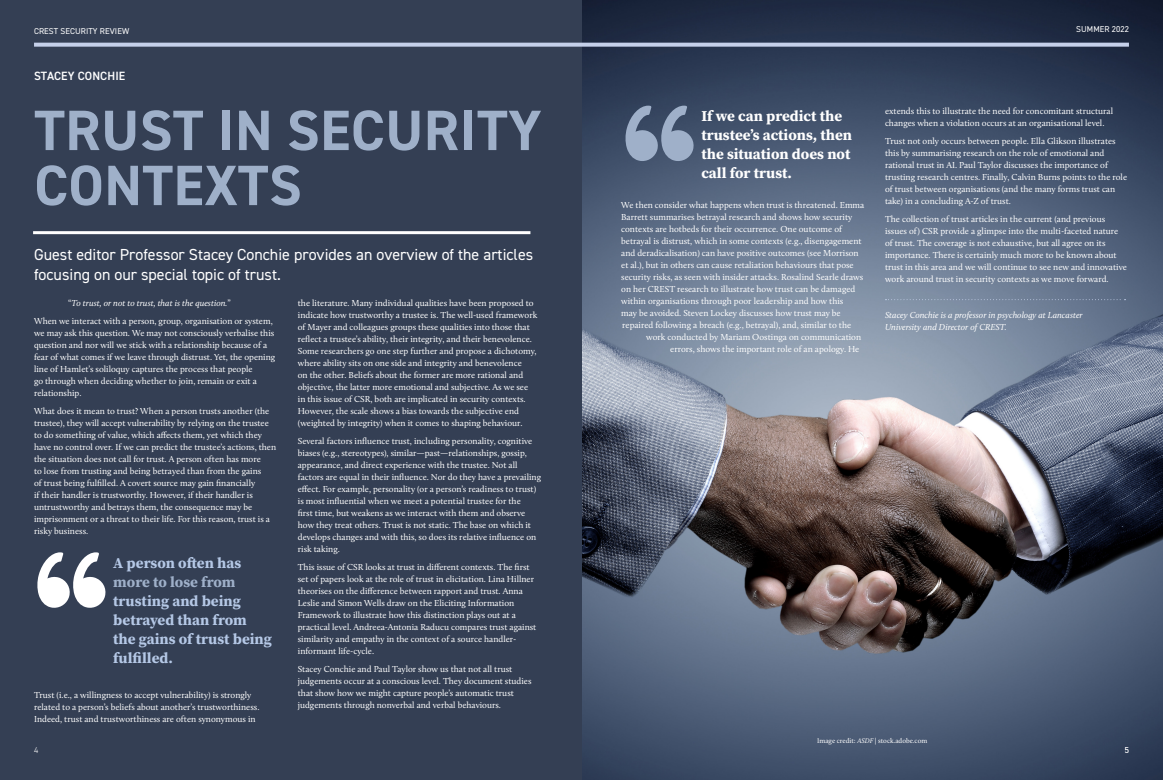
<style>
.page{position:relative;width:1163px;height:780px;background:#fff}
.page>*{position:absolute;margin:0;border:0;box-sizing:border-box;transform-origin:0 0}
.t1{font:700 57px/55px "DIN2014";letter-spacing:.01em;color:#9fb0c9}
.Intro_Para{font:16px/20px "DIN2014";color:#fff}
.t2{font:700 15px/19px "Source Serif Pro";color:#b5c8e6}
.CSR_quote{font:700 15px/19px "Source Serif Pro";color:#fff}
.Main_Text{font:600 12px "DIN2014";letter-spacing:.01em;color:#fff}
.Main_Text-2{font:9px/12px "Calluna";color:#fff}
.Main_Text-3{font:italic 9px/12px "Calluna";color:#fff}
.t3{font:8.5px "DIN2014";letter-spacing:.01em;color:#fff}
.t4{font:300 8.5px "DIN2014";color:#fff}
.Main_Text-4{font:7px "Calluna";color:#fff}
.s1{font-style:normal}
.s2{color:#9fb0c9}
.s3{font-style:italic}
</style>
<div class="page">
<img style="left:581px;top:0;width:581px;height:780px">
<div style="left:0;top:0;width:581px;height:780px;background:#343f54"></div>
<svg style="left:34px;top:43px;width:1094px;height:4px;background:#b8c3dc"></svg>
<hr style="left:33px;top:231px;width:497px;height:3px;background:#fff">
<svg style="left:885px;top:299px;width:240px;height:1px"></svg>
<svg style="left:37px;top:552px;width:68px;height:55px"></svg>
<svg style="left:625px;top:106px;width:68px;height:55px;background:#74859e"></svg>
<p class="t3" style="left:34px;top:25px;width:97px">CREST SECURITY REVIEW</p>
<p class="t3" style="left:1076px;top:24px;width:54px">SUMMER 2022</p>
<p class="Main_Text" style="left:34px;top:68px;width:93px">STACEY CONCHIE</p>
<p class="t1" style="left:34px;top:102px;width:508px">TRUST IN SECURITY<br>CONTEXTS</p>
<p class="Intro_Para" style="left:34px;top:244px;width:500px">Guest editor Professor Stacey Conchie provides an overview of the articles focusing on our special topic of trust.</p>
<p class="Main_Text-3" style="left:68px;top:297px;width:164px"><span class="s1">“</span>To trust, or not to trust, that is the question.<span class="s1">”</span></p>
<p class="Main_Text-2" style="left:34px;top:315px;width:243px">When we interact with a person, group, organisation or system, we may ask this question. We may not consciously verbalise this question and nor will we stick with a relationship because of a fear of what comes if we leave through distrust. Yet, the opening line of Hamlet’s soliloquy captures the process that people<br>go through when deciding whether to join, remain or exit a relationship.</p>
<p class="Main_Text-2" style="left:34px;top:405px;width:244px">What does it mean to trust? When a person trusts another (the trustee), they will accept vulnerability by relying on the trustee to do something of value, which affects them, yet which they have no control over. If we can predict the trustee’s actions, then the situation does not call for trust. A person often has more<br>to lose from trusting and being betrayed than from the gains<br>of trust being fulfilled. A covert source may gain financially<br>if their handler is trustworthy. However, if their handler is untrustworthy and betrays them, the consequence may be imprisonment or a threat to their life. For this reason, trust is a risky business.</p>
<p class="Main_Text-2" style="left:298px;top:297px;width:241px">the literature. Many individual qualities have been proposed to indicate how trustworthy a trustee is. The well-used framework of Mayer and colleagues groups these qualities into those that reflect a trustee’s ability, their integrity, and their benevolence.<br>Some researchers go one step further and propose a dichotomy, where ability sits on one side and integrity and benevolence<br>on the other. Beliefs about the former are more rational and objective, the latter more emotional and subjective. As we see in this issue of CSR, both are implicated in security contexts.<br>However, the scale shows a bias towards the subjective end (weighted by integrity) when it comes to shaping behaviour.</p>
<p class="Main_Text-2" style="left:298px;top:435px;width:245px">Several factors influence trust, including personality, cognitive biases (e.g., stereotypes), similar—past—relationships, gossip, appearance, and direct experience with the trustee. Not all factors are equal in their influence. Nor do they have a prevailing effect. For example, personality (or a person’s readiness to trust) is most influential when we meet a potential trustee for the<br>first time, but weakens as we interact with them and observe how they treat others. Trust is not static. The base on which it develops changes and with this, so does its relative influence on risk taking.</p>
<p class="Main_Text-2" style="left:298px;top:561px;width:240px">This issue of CSR looks at trust in different contexts. The first set of papers look at the role of trust in elicitation. Lina Hillner theorises on the difference between rapport and trust. Anna Leslie and Simon Wells draw on the Eliciting Information Framework to illustrate how this distinction plays out at a practical level. Andreea-Antonia Raducu compares trust against similarity and empathy in the context of a source handler&shy;informant life-cycle.</p>
<p class="Main_Text-2" style="left:298px;top:663px;width:235px">Stacey Conchie and Paul Taylor show us that not all trust judgements occur at a conscious level. They document studies that show how we might capture people’s automatic trust judgements through nonverbal and verbal behaviours.</p>
<p class="t2" style="left:113px;top:553px;width:160px">A person often has <span class="s2">more to lose from </span>trusting and being betrayed than from the gains of trust being fulfilled.</p>
<p class="Main_Text-2" style="left:34px;top:689px;width:227px">Trust (i.e., a willingness to accept vulnerability) is strongly related to a person’s beliefs about another’s trustworthiness.<br>Indeed, trust and trustworthiness are often synonymous in</p>
<p class="CSR_quote" style="left:701px;top:106px;width:152px">If we can predict the trustee’s actions, then the situation does not call for trust.</p>
<p class="Main_Text-2" style="left:621px;top:199px;width:245px">We then consider what happens when trust is threatened. Emma</p>
<p class="Main_Text-2" style="left:621px;top:211px;width:232px">Barrett summarises betrayal research and shows how security</p>
<p class="Main_Text-2" style="left:621px;top:223px;width:222px">contexts are hotbeds for their occurrence. One outcome of</p>
<p class="Main_Text-2" style="left:621px;top:235px;width:242px">betrayal is distrust, which in some contexts (e.g., disengagement</p>
<p class="Main_Text-2" style="left:621px;top:247px;width:239px">and deradicalisation) can have positive outcomes (see Morrison</p>
<p class="Main_Text-2" style="left:621px;top:259px;width:234px">et al.), but in others can cause retaliation behaviours that pose</p>
<p class="Main_Text-2" style="left:621px;top:271px;width:243px">security risks, as seen with insider attacks. Rosalind Searle draws</p>
<p class="Main_Text-2" style="left:621px;top:283px;width:236px">on her CREST research to illustrate how trust can be damaged</p>
<p class="Main_Text-2" style="left:621px;top:295px;width:224px">within organisations through poor leadership and how this</p>
<p class="Main_Text-2" style="left:621px;top:307px;width:221px">may be avoided. Steven Lockey discusses how trust may be</p>
<p class="Main_Text-2" style="left:622px;top:319px;width:230px">repaired following a breach (e.g., betrayal), and, similar to the</p>
<p class="Main_Text-2" style="left:646px;top:331px;width:216px">work conducted by Mariam Oostinga on communication</p>
<p class="Main_Text-2" style="left:670px;top:343px;width:191px">errors, shows the important role of an apology. He</p>
<p class="Main_Text-2" style="left:884px;top:105px;width:230px">extends this to illustrate the need for concomitant structural changes when a violation occurs at an organisational level.</p>
<p class="Main_Text-2" style="left:884px;top:135px;width:243px">Trust not only occurs between people. Ella Glikson illustrates this by summarising research on the role of emotional and rational trust in AI. Paul Taylor discusses the importance of trusting research centres. Finally, Calvin Burns points to the role of trust between organisations (and the many forms trust can take) in a concluding A-Z of trust.</p>
<p class="Main_Text-2" style="left:884px;top:213px;width:243px">The collection of trust articles in the current (and previous issues of) CSR provide a glimpse into the multi-faceted nature of trust. The coverage is not exhaustive, but all agree on its importance. There is certainly much more to be known about trust in this area and we will continue to see new and innovative work around trust in security contexts as we move forward.</p>
<p class="Main_Text-3" style="left:884px;top:309px;width:199px">Stacey Conchie is a professor in psychology at Lancaster<br>University and Director of CREST.</p>
<p class="Main_Text-4" style="left:817px;top:736px;width:112px">Image credit: <span class="s3">ASDF</span> | stock.adobe.com</p>
<p class="t4" style="left:34px;top:744px;width:6px">4</p>
<p class="t4" style="left:1124px;top:744px;width:6px">5</p>
</div>
